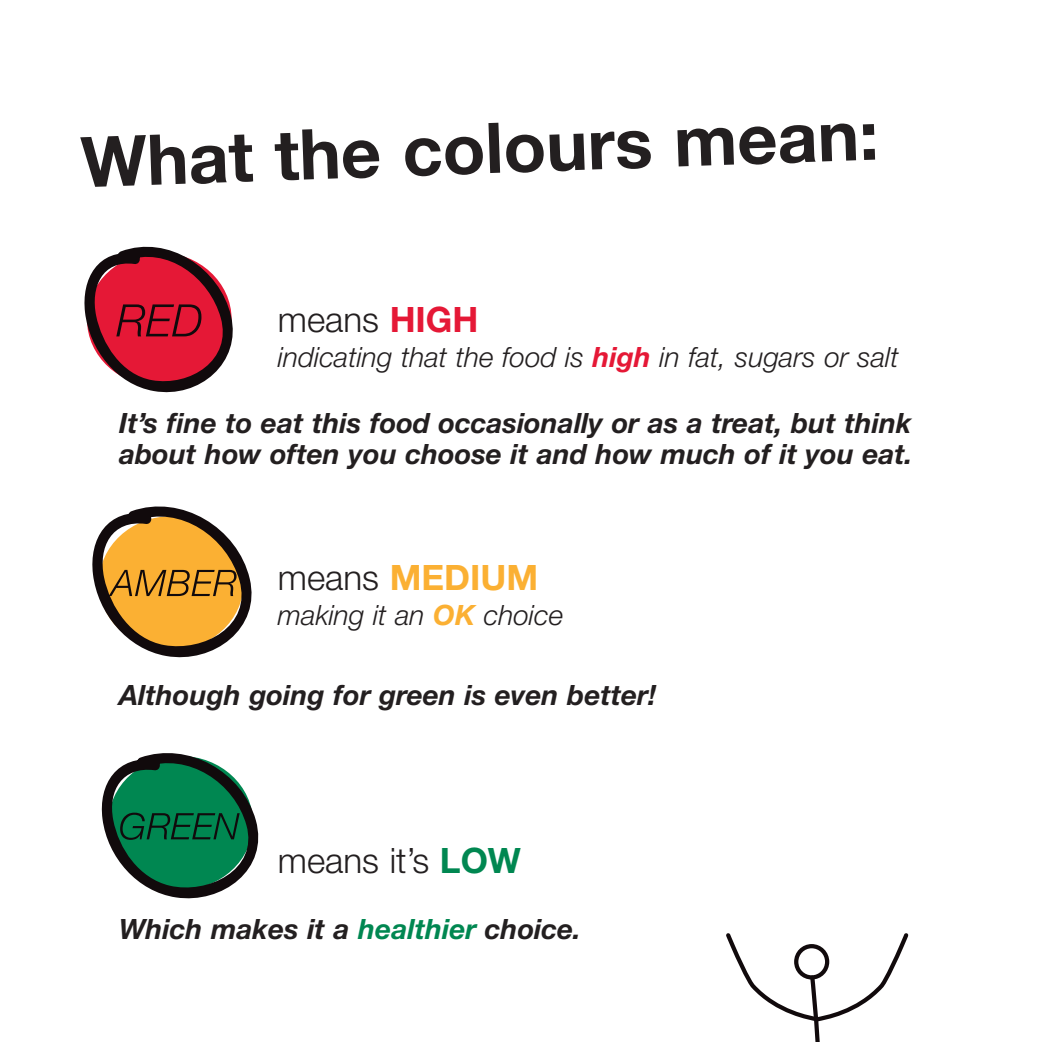
<style>
.page{position:relative;width:1042px;height:1042px;background:#fff}
.page>*{position:absolute;margin:0;border:0;box-sizing:border-box;transform-origin:0 0}
.t1{font:700 70px "Helvetica Neue";color:#231f20}
.t2{font:300 35px "Helvetica Neue";color:#231f20}
.t3{font:700 35px "Helvetica Neue";color:#fbb033}
.t4{font:italic 700 28px/31.5px "Helvetica Neue";color:#231f20}
.t5{font:italic 300 28px "Helvetica Neue";color:#231f20}
.s1{font-weight:700;color:#e51836}
.s2{font-weight:300;color:#231f20}
.s3{font-weight:700;color:#fbb033}
.s4{font-weight:700;color:#008751}
.s5{color:#008751}
</style>
<div class="page">
<svg style="left:84px;top:246px;width:149px;height:147px"></svg>
<svg style="left:92px;top:506px;width:160px;height:152px"></svg>
<svg style="left:101px;top:753px;width:157px;height:145px"></svg>
<svg style="left:726px;top:933px;width:183px;height:109px"></svg>
<div style="left:794px;top:944px;width:35px;height:35px;border:4px solid #110a0c;border-radius:50%"></div>
<h1 class="t1" style="left:79px;top:119px;width:799px;rotate:-2deg">What the colours mean:</h1>
<p class="t2" style="left:278px;top:298px;width:202px">means <span class="s1">HIGH</span></p>
<p class="t5" style="left:278px;top:340px;width:622px">indicating that the food is <span class="s1">high</span> in fat, sugars or salt</p>
<p class="t4" style="left:119px;top:406px;width:795px">It’s fine to eat this food occasionally or as a treat, but think about how often you choose it and how much of it you eat.</p>
<p class="t3" style="left:278px;top:556px;width:262px"><span class="s2">means</span> MEDIUM</p>
<p class="t5" style="left:278px;top:598px;width:287px">making it an <span class="s3">OK</span> choice</p>
<p class="t4" style="left:119px;top:678px;width:539px">Although going for green is even better!</p>
<p class="t2" style="left:278px;top:839px;width:245px">means it’s <span class="s4">LOW</span></p>
<p class="t4" style="left:119px;top:912px;width:463px">Which makes it a <span class="s5">healthier</span> choice.</p>
</div>
